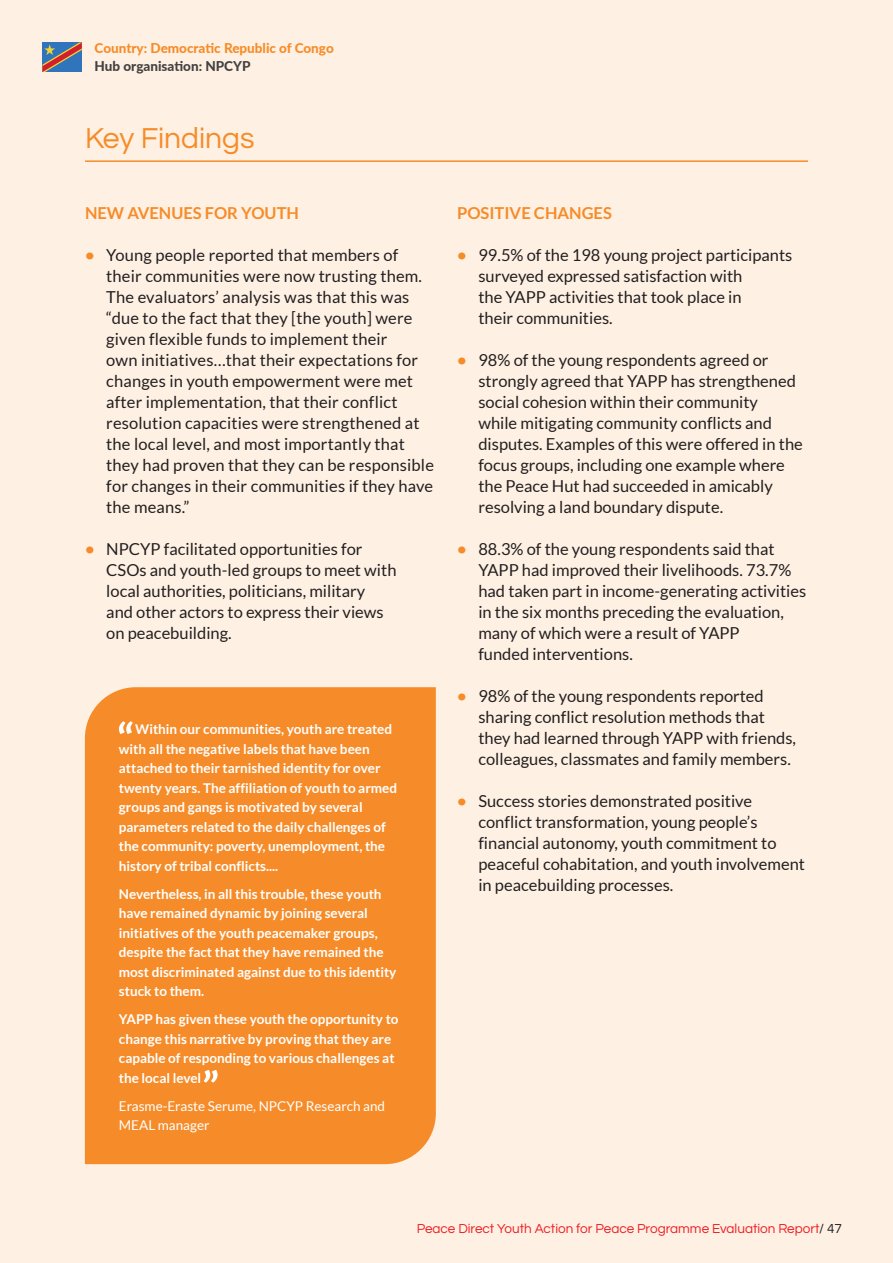
<style>
.page{position:relative;width:893px;height:1263px;background:#fef1e4}
.page>*{position:absolute;margin:0;border:0;box-sizing:border-box;transform-origin:0 0}
.subhead{font:30px "Questrial";color:#f68c29}
.t1{font:16.5px/21px "Lato";color:#231f20}
._3rd_level_heading{font:700 16.5px "Lato";color:#f68c29}
.Quote_box{font:700 13.5px/19.5px "Lato";color:#fff}
.t2{font:13.5px "Questrial";color:#ee1d23}
.Quote_box-2{font:13.5px/19.5px "Lato";color:#fff}
.Headline{font:800 13.5px "Lato";color:#f68c29}
.Headline-2{font:800 13.5px "Lato";color:#444141}
.s1{font-weight:700;color:#f68c29}
.s2{color:#231f20}
</style>
<div class="page">
<hr style="left:85px;top:160px;width:723px;height:2px;background:#f68c29">
<div style="left:85px;top:687px;width:351px;height:477px;background:#f68c29"></div>
<svg style="left:119px;top:721px;width:14px;height:13px"></svg>
<svg style="left:204px;top:1070px;width:14px;height:13px"></svg>
<svg style="left:43px;top:43px;width:39px;height:29px"></svg>
<p class="Headline" style="left:95px;top:38px;width:241px">Country: Democratic Republic of Congo</p>
<p class="Headline-2" style="left:95px;top:56px;width:157px">Hub organisation: NPCYP</p>
<p class="subhead" style="left:85px;top:123px;width:171px">Key Findings</p>
<p class="_3rd_level_heading" style="left:85px;top:204px;width:215px">NEW AVENUES FOR YOUTH</p>
<p class="t1" style="left:106px;top:244px;width:329px;text-indent:-21px"><span class="s1">•</span> Young people reported that members of their communities were now trusting them.<br>The evaluators’ analysis was that this was “due to the fact that they [the youth] were given flexible funds to implement their<br>own initiatives…that their expectations for changes in youth empowerment were met after implementation, that their conflict resolution capacities were strengthened at the local level, and most importantly that they had proven that they can be responsible for changes in their communities if they have the means.”</p>
<p class="t1" style="left:106px;top:538px;width:292px;text-indent:-21px"><span class="s1">•</span> NPCYP facilitated opportunities for CSOs and youth-led groups to meet with local authorities, politicians, military<br>and other actors to express their views on peacebuilding.</p>
<p class="Quote_box" style="left:119px;top:719px;width:280px;text-indent:16px">Within our communities, youth are treated with all the negative labels that have been attached to their tarnished identity for over twenty years. The affiliation of youth to armed groups and gangs is motivated by several parameters related to the daily challenges of the community: poverty, unemployment, the history of tribal conflicts....</p>
<p class="Quote_box" style="left:119px;top:884px;width:279px">Nevertheless, in all this trouble, these youth have remained dynamic by joining several initiatives of the youth peacemaker groups, despite the fact that they have remained the most discriminated against due to this identity stuck to them.</p>
<p class="Quote_box" style="left:119px;top:1009px;width:281px">YAPP has given these youth the opportunity to change this narrative by proving that they are capable of responding to various challenges at the local level</p>
<p class="Quote_box-2" style="left:119px;top:1096px;width:268px">Erasme-Eraste Serume, NPCYP Research and<br>MEAL manager</p>
<p class="_3rd_level_heading" style="left:457px;top:204px;width:156px">POSITIVE CHANGES</p>
<p class="t1" style="left:478px;top:244px;width:315px;text-indent:-21px"><span class="s1">•</span> 99.5% of the 198 young project participants surveyed expressed satisfaction with<br>the YAPP activities that took place in<br>their communities.</p>
<p class="t1" style="left:478px;top:349px;width:326px;text-indent:-21px"><span class="s1">•</span> 98% of the young respondents agreed or strongly agreed that YAPP has strengthened social cohesion within their community<br>while mitigating community conflicts and disputes. Examples of this were offered in the focus groups, including one example where the Peace Hut had succeeded in amicably resolving a land boundary dispute.</p>
<p class="t1" style="left:478px;top:538px;width:329px;text-indent:-21px"><span class="s1">•</span> 88.3% of the young respondents said that YAPP had improved their livelihoods. 73.7% had taken part in income-generating activities in the six months preceding the evaluation, many of which were a result of YAPP<br>funded interventions.</p>
<p class="t1" style="left:478px;top:685px;width:319px;text-indent:-21px"><span class="s1">•</span> 98% of the young respondents reported sharing conflict resolution methods that they had learned through YAPP with friends, colleagues, classmates and family members.</p>
<p class="t1" style="left:478px;top:790px;width:328px;text-indent:-21px"><span class="s1">•</span> Success stories demonstrated positive conflict transformation, young people’s financial autonomy, youth commitment to peaceful cohabitation, and youth involvement in peacebuilding processes.</p>
<p class="t2" style="left:417px;top:1222px;width:427px">Peace Direct Youth Action for Peace Programme Evaluation Report<span class="s2">/ 47</span></p>
</div>
